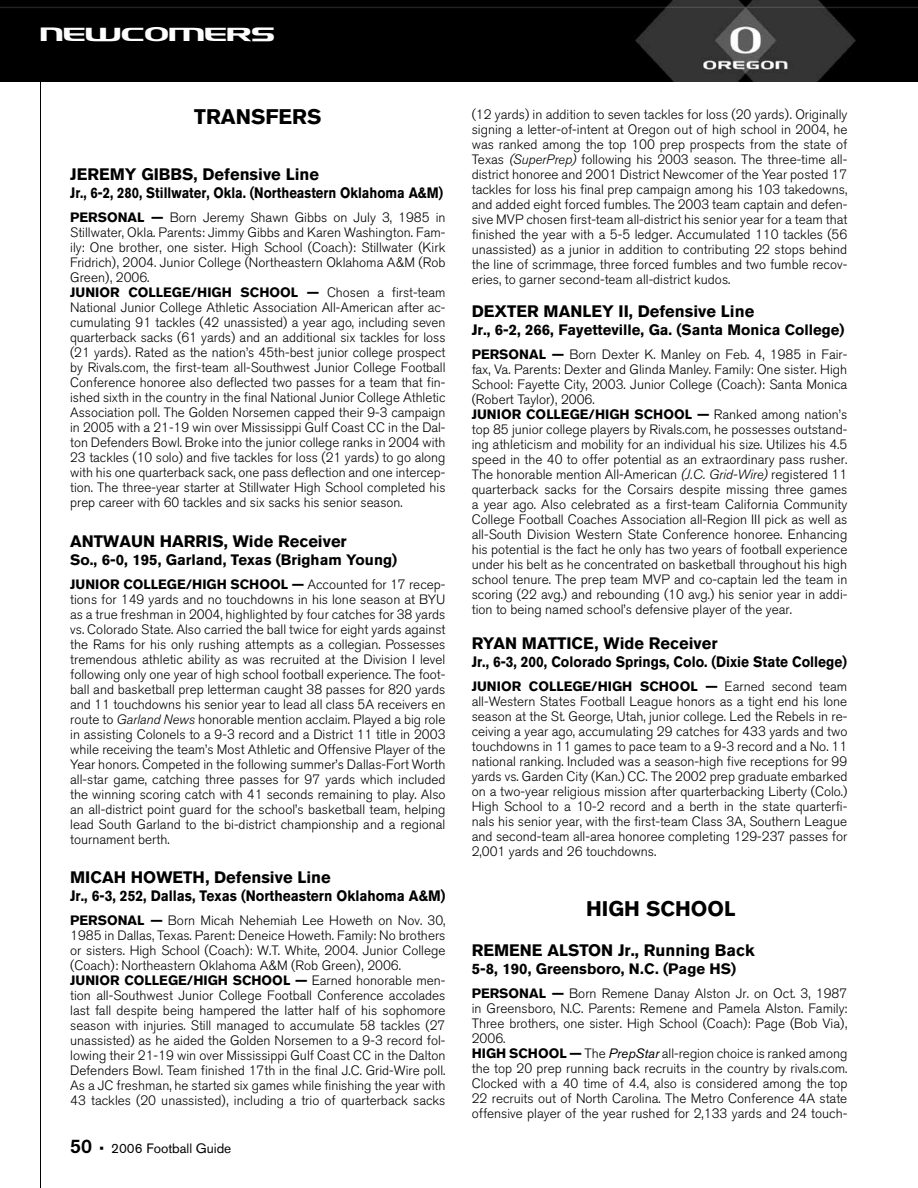
<style>
.page{position:relative;width:918px;height:1188px;background:#fff}
.page>*{position:absolute;margin:0;border:0;box-sizing:border-box;transform-origin:0 0}
.t1{font:700 21px "Akzidenz Grotesk BQ";color:#000}
.t2{font:18px "Oregon University";color:#fff}
.t3{font:700 16.5px "Akzidenz Grotesk BQ";color:#000}
.t4{font:700 15px "Akzidenz Grotesk BQ";color:#000}
.t5{font:700 15px "Akzidenz Grotesk BQ";color:#000;scale:.87 1}
.t6{font:700 15px "Akzidenz Grotesk BQ";color:#000;scale:.91 1}
.t7{font:700 15px "Akzidenz Grotesk BQ";color:#000;scale:.92 1}
.t8{font:300 13.5px/15px "Akzidenz Grotesk BQ";color:#000}
.t9{font:13.5px "Akzidenz Grotesk BQ";color:#000}
.s1{font-weight:700}
.s2{font-style:italic}
.s3{font-weight:500;font-size:19.5px}
.s4{font-weight:400;font-style:italic}
</style>
<div class="page">
<img style="left:0;top:0;width:918px;height:81px">
<hr style="left:40px;top:67px;width:1px;height:1121px;background:#000">
<h2 class="t2" style="left:40px;top:27px;width:236px">NEWCOMERS</h2>
<h1 class="t1" style="left:194px;top:105px;width:129px">TRANSFERS</h1>
<p class="t3" style="left:70px;top:165px;width:250px">JEREMY GIBBS, Defensive Line</p>
<p class="t5" style="left:70px;top:184px;width:430px">Jr., 6-2, 280, Stillwater, Okla. (Northeastern Oklahoma A&amp;M)</p>
<p class="t8" style="left:70px;top:210px;width:377px"><span class="s1">PERSONAL —</span> Born Jeremy Shawn Gibbs on July 3, 1985 in Stillwater, Okla. Parents: Jimmy Gibbs and Karen Washington. Fam&shy;ily: One brother, one sister. High School (Coach): Stillwater (Kirk Fridrich), 2004. Junior College (Northeastern Oklahoma A&amp;M (Rob Green), 2006.<br><span class="s1">JUNIOR COLLEGE/HIGH SCHOOL —</span> Chosen a first-team National Junior College Athletic Association All-American after ac&shy;cumulating 91 tackles (42 unassisted) a year ago, including seven quarterback sacks (61 yards) and an additional six tackles for loss (21 yards). Rated as the nation’s 45th-best junior college prospect by Rivals.com, the first-team all-Southwest Junior College Football Conference honoree also deflected two passes for a team that fin&shy;ished sixth in the country in the final National Junior College Athletic Association poll. The Golden Norsemen capped their 9-3 campaign in 2005 with a 21-19 win over Mississippi Gulf Coast CC in the Dal&shy;ton Defenders Bowl. Broke into the junior college ranks in 2004 with 23 tackles (10 solo) and five tackles for loss (21 yards) to go along with his one quarterback sack, one pass deflection and one intercep&shy;tion. The three-year starter at Stillwater High School completed his prep career with 60 tackles and six sacks his senior season.</p>
<p class="t3" style="left:70px;top:531px;width:278px">ANTWAUN HARRIS, Wide Receiver</p>
<p class="t4" style="left:70px;top:551px;width:329px">So., 6-0, 195, Garland, Texas (Brigham Young)</p>
<p class="t8" style="left:70px;top:577px;width:377px;text-align:justify"><span class="s1">JUNIOR COLLEGE/HIGH SCHOOL —</span> Accounted for 17 recep&shy;tions for 149 yards and no touchdowns in his lone season at BYU as a true freshman in 2004, highlighted by four catches for 38 yards vs. Colorado State. Also carried the ball twice for eight yards against the Rams for his only rushing attempts as a collegian. Possesses tremendous athletic ability as was recruited at the Division I level following only one year of high school football experience. The foot&shy;ball and basketball prep letterman caught 38 passes for 820 yards and 11 touchdowns his senior year to lead all class 5A receivers en route to <span class="s2">Garland News</span> honorable mention acclaim. Played a big role in assisting Colonels to a 9-3 record and a District 11 title in 2003 while receiving the team’s Most Athletic and Offensive Player of the Year honors. Competed in the following summer’s Dallas-Fort Worth all-star game, catching three passes for 97 yards which included the winning scoring catch with 41 seconds remaining to play. Also an all-district point guard for the school’s basketball team, helping lead South Garland to the bi-district championship and a regional tournament berth.</p>
<p class="t3" style="left:70px;top:868px;width:262px">MICAH HOWETH, Defensive Line</p>
<p class="t7" style="left:70px;top:887px;width:409px">Jr., 6-3, 252, Dallas, Texas (Northeastern Oklahoma A&amp;M)</p>
<p class="t8" style="left:70px;top:913px;width:377px"><span class="s1">PERSONAL —</span> Born Micah Nehemiah Lee Howeth on Nov. 30, 1985 in Dallas, Texas. Parent: Deneice Howeth. Family: No brothers or sisters. High School (Coach): W.T. White, 2004. Junior College (Coach): Northeastern Oklahoma A&amp;M (Rob Green), 2006.<br><span class="s1">JUNIOR COLLEGE/HIGH SCHOOL —</span> Earned honorable men&shy;tion all-Southwest Junior College Football Conference accolades last fall despite being hampered the latter half of his sophomore season with injuries. Still managed to accumulate 58 tackles (27 unassisted) as he aided the Golden Norsemen to a 9-3 record fol&shy;lowing their 21-19 win over Mississippi Gulf Coast CC in the Dalton Defenders Bowl. Team finished 17th in the final J.C. Grid-Wire poll.<br>As a JC freshman, he started six games while finishing the year with 43 tackles (20 unassisted), including a trio of quarterback sacks</p>
<p class="t9" style="left:70px;top:1140px;width:163px"><span class="s3">50</span> • 2006 Football Guide</p>
<p class="t8" style="left:472px;top:107px;width:377px;text-align:justify">(12 yards) in addition to seven tackles for loss (20 yards). Originally signing a letter-of-intent at Oregon out of high school in 2004, he was ranked among the top 100 prep prospects from the state of Texas <span class="s2">(SuperPrep)</span> following his 2003 season. The three-time all&shy;district honoree and 2001 District Newcomer of the Year posted 17 tackles for loss his final prep campaign among his 103 takedowns, and added eight forced fumbles. The 2003 team captain and defen&shy;sive MVP chosen first-team all-district his senior year for a team that finished the year with a 5-5 ledger. Accumulated 110 tackles (56 unassisted) as a junior in addition to contributing 22 stops behind the line of scrimmage, three forced fumbles and two fumble recov&shy;eries, to garner second-team all-district kudos.</p>
<p class="t3" style="left:472px;top:302px;width:284px">DEXTER MANLEY II, Defensive Line</p>
<p class="t4" style="left:472px;top:321px;width:374px">Jr., 6-2, 266, Fayetteville, Ga. (Santa Monica College)</p>
<p class="t8" style="left:472px;top:347px;width:377px"><span class="s1">PERSONAL —</span> Born Dexter K. Manley on Feb. 4, 1985 in Fair&shy;fax, Va. Parents: Dexter and Glinda Manley. Family: One sister. High School: Fayette City, 2003. Junior College (Coach): Santa Monica (Robert Taylor), 2006.<br><span class="s1">JUNIOR COLLEGE/HIGH SCHOOL —</span> Ranked among nation’s top 85 junior college players by Rivals.com, he possesses outstand&shy;ing athleticism and mobility for an individual his size. Utilizes his 4.5 speed in the 40 to offer potential as an extraordinary pass rusher.<br>The honorable mention All-American <span class="s2">(J.C. Grid-Wire)</span> registered 11 quarterback sacks for the Corsairs despite missing three games a year ago. Also celebrated as a first-team California Community College Football Coaches Association all-Region III pick as well as all-South Division Western State Conference honoree. Enhancing his potential is the fact he only has two years of football experience under his belt as he concentrated on basketball throughout his high school tenure. The prep team MVP and co-captain led the team in scoring (22 avg.) and rebounding (10 avg.) his senior year in addi&shy;tion to being named school’s defensive player of the year.</p>
<p class="t3" style="left:472px;top:633px;width:24px">Ryan</p>
<p class="t3" style="left:522px;top:633px;width:26px">Mattice</p>
<p class="t3" style="left:595px;top:633px;width:125px">, Wide Receiver</p>
<p class="t6" style="left:472px;top:653px;width:414px">Jr., 6-3, 200, Colorado Springs, Colo. (Dixie State College)</p>
<p class="t8" style="left:472px;top:679px;width:377px;text-align:justify"><span class="s1">JUNIOR COLLEGE/HIGH SCHOOL —</span> Earned second team all-Western States Football League honors as a tight end his lone season at the St. George, Utah, junior college. Led the Rebels in re&shy;ceiving a year ago, accumulating 29 catches for 433 yards and two touchdowns in 11 games to pace team to a 9-3 record and a No. 11 national ranking. Included was a season-high five receptions for 99 yards vs. Garden City (Kan.) CC. The 2002 prep graduate embarked on a two-year religious mission after quarterbacking Liberty (Colo.)<br>High School to a 10-2 record and a berth in the state quarterfi&shy;nals his senior year, with the first-team Class 3A, Southern League and second-team all-area honoree completing 129-237 passes for 2,001 yards and 26 touchdowns.</p>
<h1 class="t1" style="left:586px;top:897px;width:29px">High</h1>
<h1 class="t1" style="left:646px;top:897px;width:31px">School</h1>
<p class="t3" style="left:472px;top:940px;width:285px">REMENE ALSTON Jr., Running Back</p>
<p class="t4" style="left:472px;top:960px;width:266px">5-8, 190, Greensboro, N.C. (Page HS)</p>
<p class="t8" style="left:472px;top:986px;width:377px"><span class="s1">PERSONAL —</span> Born Remene Danay Alston Jr. on Oct. 3, 1987 in Greensboro, N.C. Parents: Remene and Pamela Alston. Family:<br>Three brothers, one sister. High School (Coach): Page (Bob Via), 2006.<br><span class="s1">HIGH SCHOOL —</span> The <span class="s4">PrepStar</span> all-region choice is ranked among the top 20 prep running back recruits in the country by rivals.com.<br>Clocked with a 40 time of 4.4, also is considered among the top 22 recruits out of North Carolina. The Metro Conference 4A state offensive player of the year rushed for 2,133 yards and 24 touch-</p>
</div>
